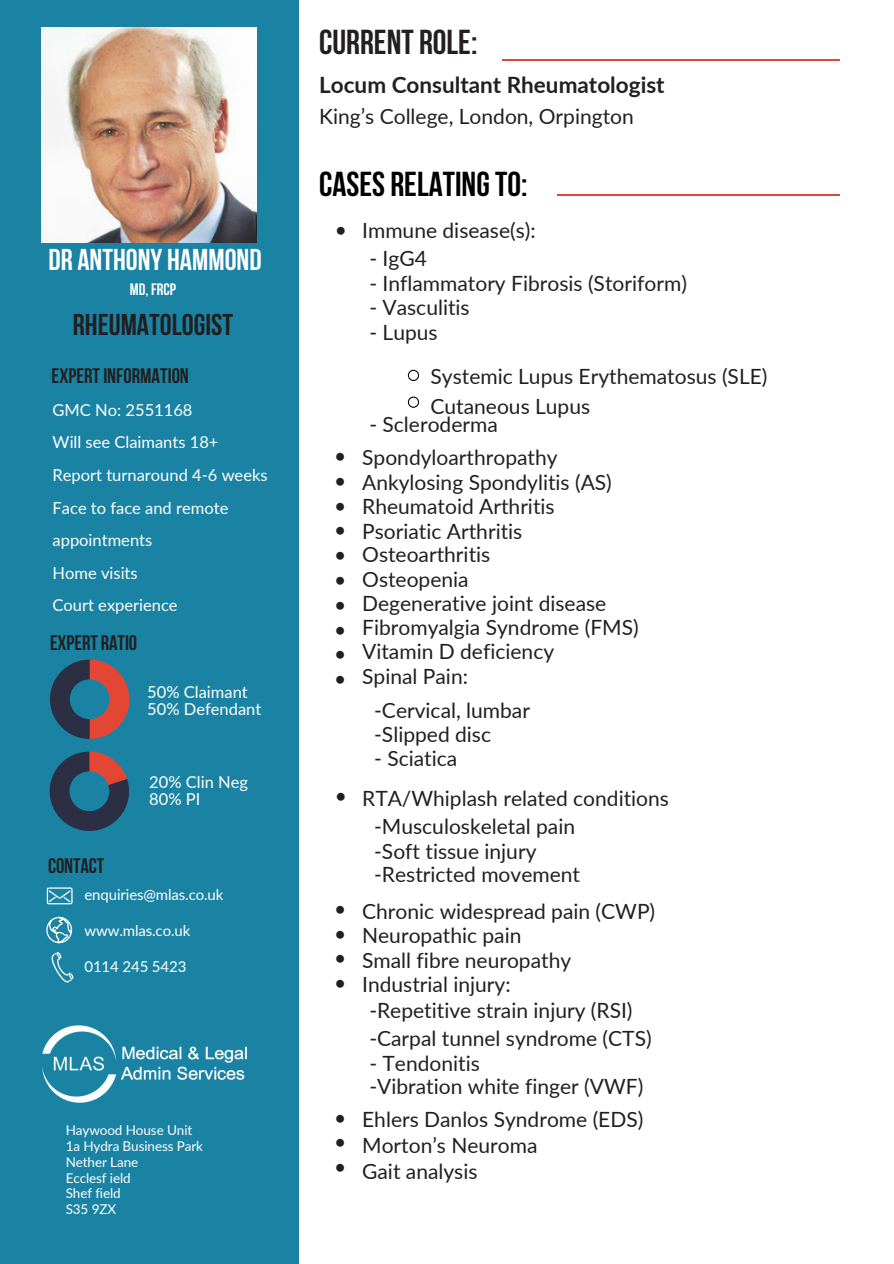
<style>
.page{position:relative;width:894px;height:1264px;background:#fff}
.page>*{position:absolute;margin:0;border:0;box-sizing:border-box;transform-origin:0 0}
.t1{font:700 34.5px "Bebas Neue";color:#000}
.t2{font:700 34.5px "Bebas Neue";color:#231f20}
.t3{font:700 30px "Bebas Neue";color:#fff}
.t4{font:700 30px "Bebas Neue";color:#231f20}
.t5{font:700 22.5px "Lato";color:#231f20}
.t6{font:21px/24.8px "Lato";color:#231f20}
.t7{font:700 21px "Bebas Neue";color:#231f20}
.t8{font:16.5px/32.7px "Lato";color:#fff}
.t9{font:700 16.5px "Bebas Neue";color:#fff}
.t10{font:15px "Lato";letter-spacing:-.01em;color:#fff}
.t11{font:13.5px/15.8px "Lato";letter-spacing:-.01em;color:#fff}
</style>
<div class="page">
<hr style="left:502px;top:60px;width:337px;height:1px;background:#e24634">
<hr style="left:557px;top:194px;width:282px;height:1px;background:#e24634">
<div style="left:0;top:0;width:298px;height:1263px;background:#1a83a4"></div>
<svg style="left:408px;top:370px;width:11px;height:11px"></svg>
<svg style="left:408px;top:396px;width:11px;height:12px"></svg>
<img style="left:42px;top:28px;width:215px;height:215px">
<svg style="left:46px;top:887px;width:27px;height:56px"></svg>
<img style="left:42px;top:1025px;width:205px;height:78px">
<svg style="left:50px;top:659px;width:79px;height:80px"></svg>
<svg style="left:50px;top:751px;width:79px;height:80px"></svg>
<p class="t3" style="left:48px;top:247px;width:215px">DR ANTHONY HAMMOND</p>
<p class="t9" style="left:130px;top:282px;width:48px">MD, FRCP</p>
<p class="t4" style="left:73px;top:312px;width:162px">RHEUMATOLOGIST</p>
<h4 class="t7" style="left:52px;top:367px;width:139px">EXPERTINFORMATION</h4>
<h4 class="t8" style="left:53px;top:393px;width:216px">GMC No: 2551168<br>Will see Claimants 18+<br>Report turnaround 4-6 weeks<br>Face to face and remote appointments<br>Home visits<br>Court experience</h4>
<h4 class="t7" style="left:50px;top:634px;width:89px">EXPERT RATIO</h4>
<h4 class="t8" style="left:147px;top:683px;width:116px;line-height:16.8px">50% Claimant<br>50% Defendant</h4>
<p class="t8" style="left:149px;top:773px;width:100px;line-height:16.8px">20% Clin Neg<br>80% PI</p>
<p class="t7" style="left:48px;top:857px;width:58px">CONTACT</p>
<p class="t10" style="left:84px;top:884px;width:140px">enquiries@mlas.co.uk</p>
<p class="t10" style="left:84px;top:920px;width:107px">www.mlas.co.uk</p>
<p class="t10" style="left:84px;top:956px;width:103px">0114 245 5423</p>
<p class="t11" style="left:66px;top:1122px;width:139px">Haywood House Unit<br>1a Hydra Business Park<br>Nether Lane</p>
<h4 class="t11" style="left:66px;top:1169px;width:66px">Ecclesf ield</h4>
<h4 class="t11" style="left:66px;top:1185px;width:57px">Shef field</h4>
<h4 class="t11" style="left:66px;top:1200px;width:52px">S35 9ZX</h4>
<p class="t2" style="left:319px;top:28px;width:160px">CURRENT ROLE:</p>
<p class="t5" style="left:319px;top:71px;width:347px">Locum Consultant Rheumatologist</p>
<p class="t6" style="left:319px;top:103px;width:316px">King’s College, London, Orpington</p>
<h4 class="t1" style="left:319px;top:170px;width:210px">CASES RELATINGTO:</h4>
<p class="t6" style="left:335px;top:216px;width:14px">•</p>
<h1 class="t6" style="left:334px;top:442px;width:14px;text-align:justify">• • • • • • • • • •</h1>
<h4 class="t6" style="left:335px;top:782px;width:14px">•</h4>
<h4 class="t6" style="left:334px;top:895px;width:14px;text-align:justify">• • • •</h4>
<p class="t6" style="left:334px;top:1104px;width:14px;text-align:justify">• • •</p>
<h2 class="t6" style="left:362px;top:218px;width:175px">Immune disease(s):</h2>
<h3 class="t6" style="left:369px;top:246px;width:59px">- IgG4</h3>
<h3 class="t6" style="left:369px;top:271px;width:319px">- Inflammatory Fibrosis (Storiform)</h3>
<h3 class="t6" style="left:369px;top:294px;width:102px">- Vasculitis</h3>
<h3 class="t6" style="left:369px;top:319px;width:70px">- Lupus</h3>
<h5 class="t6" style="left:430px;top:360px;width:338px;line-height:30.3px">Systemic Lupus Erythematosus (SLE)<br>Cutaneous Lupus</h5>
<h3 class="t6" style="left:369px;top:412px;width:130px">- Scleroderma</h3>
<h5 class="t6" style="left:362px;top:445px;width:278px;line-height:24.3px">Spondyloarthropathy<br>Ankylosing Spondylitis (AS)<br>Rheumatoid Arthritis<br>Psoriatic Arthritis<br>Osteoarthritis<br>Osteopenia<br>Degenerative joint disease<br>Fibromyalgia Syndrome (FMS)<br>Vitamin D deficiency<br>Spinal Pain:</h5>
<h5 class="t6" style="left:374px;top:697px;width:157px">-Cervical, lumbar -Slipped disc</h5>
<h5 class="t6" style="left:374px;top:745px;width:85px">- Sciatica</h5>
<h3 class="t6" style="left:362px;top:785px;width:308px">RTA/Whiplash related conditions</h3>
<h5 class="t6" style="left:374px;top:813px;width:207px;line-height:24.2px">-Musculoskeletal pain -Soft tissue injury -Restricted movement</h5>
<p class="t6" style="left:362px;top:898px;width:294px;line-height:24.3px">Chronic widespread pain (CWP)<br>Neuropathic pain<br>Small fibre neuropathy<br>Industrial injury:</p>
<p class="t6" style="left:369px;top:995px;width:284px;line-height:28.2px">-Repetitive strain injury (RSI) -Carpal tunnel syndrome (CTS)</p>
<p class="t6" style="left:369px;top:1050px;width:275px;line-height:23.7px">- Tendonitis<br>-Vibration white finger (VWF)</p>
<p class="t6" style="left:362px;top:1105px;width:282px;line-height:25.8px">Ehlers Danlos Syndrome (EDS)<br>Morton’s Neuroma<br>Gait analysis</p>
</div>
